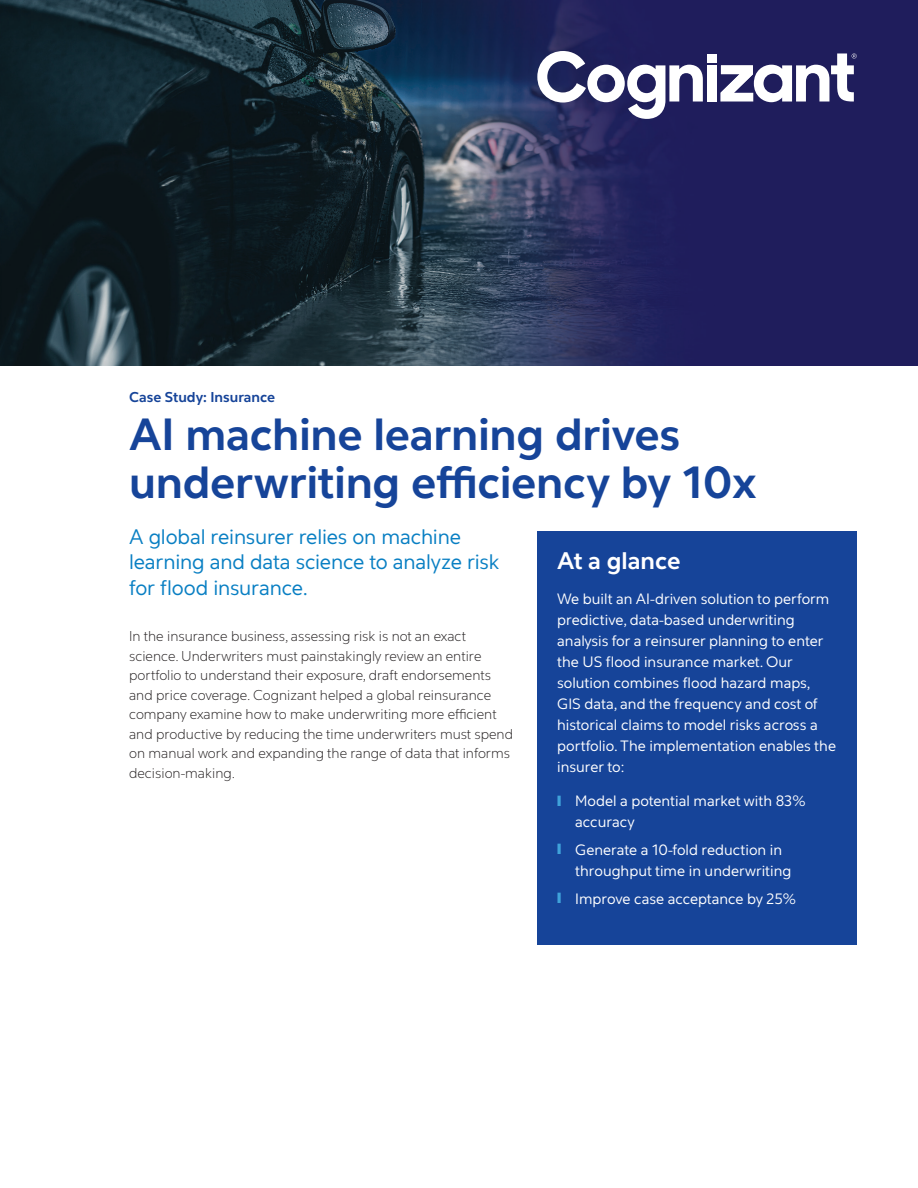
<style>
.page{position:relative;width:918px;height:1188px;background:#fff}
.page>*{position:absolute;margin:0;border:0;box-sizing:border-box;transform-origin:0 0}
.Title_30_32{font:700 45px/48px "Cognizant Sans";letter-spacing:-.005em;color:#164499}
.At_a_Glance_headings{font:700 24px "Cognizant Sans";color:#fff}
.Deck_14_17{font:21px/25.5px "Cognizant Sans";letter-spacing:-.01em;color:#097fc3}
.At_a_Glance_body_10{font:15px/21px "Cognizant Sans";color:#fff}
.Body_9_5_13{font:300 14.25px/19.5px "Cognizant Sans";color:#231f20}
.Industry_kicker_9_5{font:700 14.25px "Cognizant Sans";color:#164499}
.s1{color:#40a3db}
</style>
<div class="page">
<img style="left:0;top:0;width:918px;height:366px">
<div style="left:707px;top:54px;width:10px;height:9px;background:#fff"></div>
<div style="left:707px;top:66px;width:10px;height:36px;background:#fff"></div>
<svg style="left:537px;top:51px;width:166px;height:68px"></svg>
<svg style="left:721px;top:53px;width:136px;height:49px"></svg>
<div style="left:537px;top:531px;width:320px;height:413px;background:#164499"></div>
<p class="Industry_kicker_9_5" style="left:129px;top:388px;width:148px">Case Study: Insurance</p>
<p class="Title_30_32" style="left:129px;top:411px;width:629px">AI machine learning drives underwriting efficiency by 10x</p>
<p class="Deck_14_17" style="left:129px;top:524px;width:372px">A global reinsurer relies on machine learning and data science to analyze risk for flood insurance.</p>
<p class="Body_9_5_13" style="left:129px;top:627px;width:385px">In the insurance business, assessing risk is not an exact science. Underwriters must painstakingly review an entire portfolio to understand their exposure, draft endorsements and price coverage. Cognizant helped a global reinsurance company examine how to make underwriting more efficient and productive by reducing the time underwriters must spend on manual work and expanding the range of data that informs decision-making.</p>
<p class="At_a_Glance_headings" style="left:557px;top:545px;width:125px">At a glance</p>
<p class="At_a_Glance_body_10" style="left:557px;top:588px;width:280px">We built an AI-driven solution to perform predictive, data-based underwriting analysis for a reinsurer planning to enter the US flood insurance market. Our solution combines flood hazard maps, GIS data, and the frequency and cost of historical claims to model risks across a portfolio. The implementation enables the insurer to:</p>
<p class="At_a_Glance_body_10" style="left:575px;top:791px;width:232px;text-indent:-18px"><span class="s1">❙</span> Model a potential market with 83% accuracy</p>
<p class="At_a_Glance_body_10" style="left:575px;top:840px;width:218px;text-indent:-18px"><span class="s1">❙</span> Generate a 10-fold reduction in throughput time in underwriting</p>
<p class="At_a_Glance_body_10" style="left:557px;top:888px;width:240px"><span class="s1">❙</span> Improve case acceptance by 25%</p>
</div>
